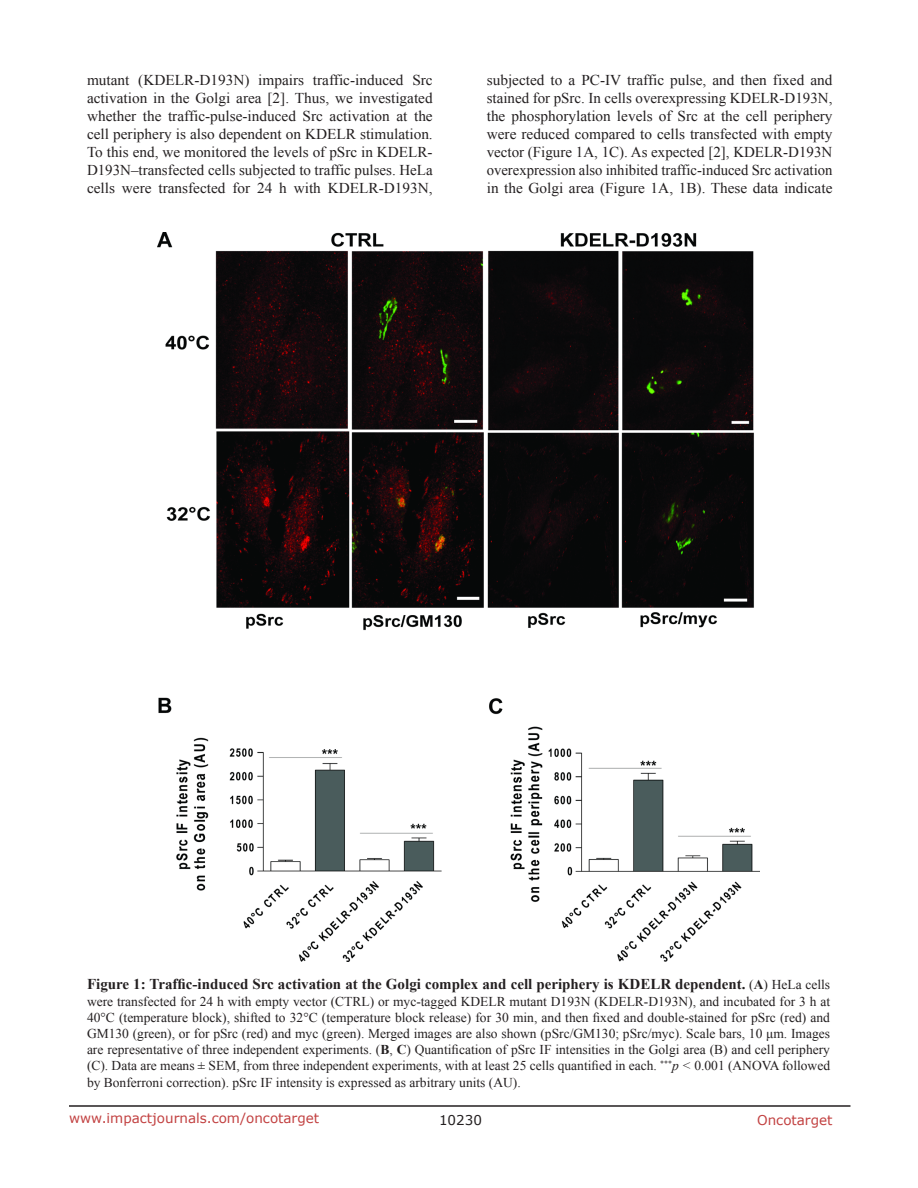
<style>
.page{position:relative;width:918px;height:1188px;background:#fff}
.page>*{position:absolute;margin:0;border:0;box-sizing:border-box;transform-origin:0 0}
.BodyText{font:15px/18px "Times New Roman";color:#231f20;text-align:justify}
.Figuretrx{font:700 15px "Times New Roman";color:#231f20}
.Figuretrx-2{font:13.5px/16.2px "Times New Roman";color:#231f20;text-align:justify}
.t1{font:13.5px "Verdana";color:#c24141}
.t2{font:13.5px "Verdana";color:#231f20}
.s1{font-weight:400;font-size:13.5px}
.s2{font-size:13.5px}
.s3{font-weight:700}
.s4{font-style:italic}
</style>
<div class="page">
<hr style="left:69px;top:1105px;width:781px;height:2px;background:#231f20">
<img style="left:158px;top:233px;width:601px;height:729px">
<p class="BodyText" style="left:87px;top:71px;width:347px">mutant (KDELR-D193N) impairs traffic-induced Src activation in the Golgi area [2]. Thus, we investigated whether the traffic-pulse-induced Src activation at the cell periphery is also dependent on KDELR stimulation.<br>To this end, we monitored the levels of pSrc in KDELR-D193N–transfected cells subjected to traffic pulses. HeLa cells were transfected for 24 h with KDELR-D193N,</p>
<p class="BodyText" style="left:487px;top:71px;width:347px">subjected to a PC-IV traffic pulse, and then fixed and stained for pSrc. In cells overexpressing KDELR-D193N, the phosphorylation levels of Src at the cell periphery were reduced compared to cells transfected with empty vector (Figure 1A, 1C). As expected [2], KDELR-D193N overexpression also inhibited traffic-induced Src activation in the Golgi area (Figure 1A, 1B). These data indicate</p>
<p class="Figuretrx" style="left:87px;top:974px;width:745px">Figure 1: Traffic-induced Src activation at the Golgi complex and cell periphery is KDELR dependent. <span class="s1">(</span><span class="s2">A</span><span class="s1">) HeLa cells</span></p>
<p class="Figuretrx-2" style="left:87px;top:993px;width:745px">were transfected for 24 h with empty vector (CTRL) or myc-tagged KDELR mutant D193N (KDELR-D193N), and incubated for 3 h at 40°C (temperature block), shifted to 32°C (temperature block release) for 30 min, and then fixed and double-stained for pSrc (red) and GM130 (green), or for pSrc (red) and myc (green). Merged images are also shown (pSrc/GM130; pSrc/myc). Scale bars, 10 μm. Images are representative of three independent experiments. (<span class="s3">B</span>, <span class="s3">C</span>) Quantification of pSrc IF intensities in the Golgi area (B) and cell periphery (C). Data are means ± SEM, from three independent experiments, with at least 25 cells quantified in each. <sup>***</sup><span class="s4">p &lt;</span> 0.001 (ANOVA followed by Bonferroni correction). pSrc IF intensity is expressed as arbitrary units (AU).</p>
<p class="t1" style="left:69px;top:1109px;width:252px">www.impactjournals.com/oncotarget</p>
<p class="t2" style="left:439px;top:1111px;width:44px">10230</p>
<p class="t1" style="left:757px;top:1111px;width:77px">Oncotarget</p>
</div>
